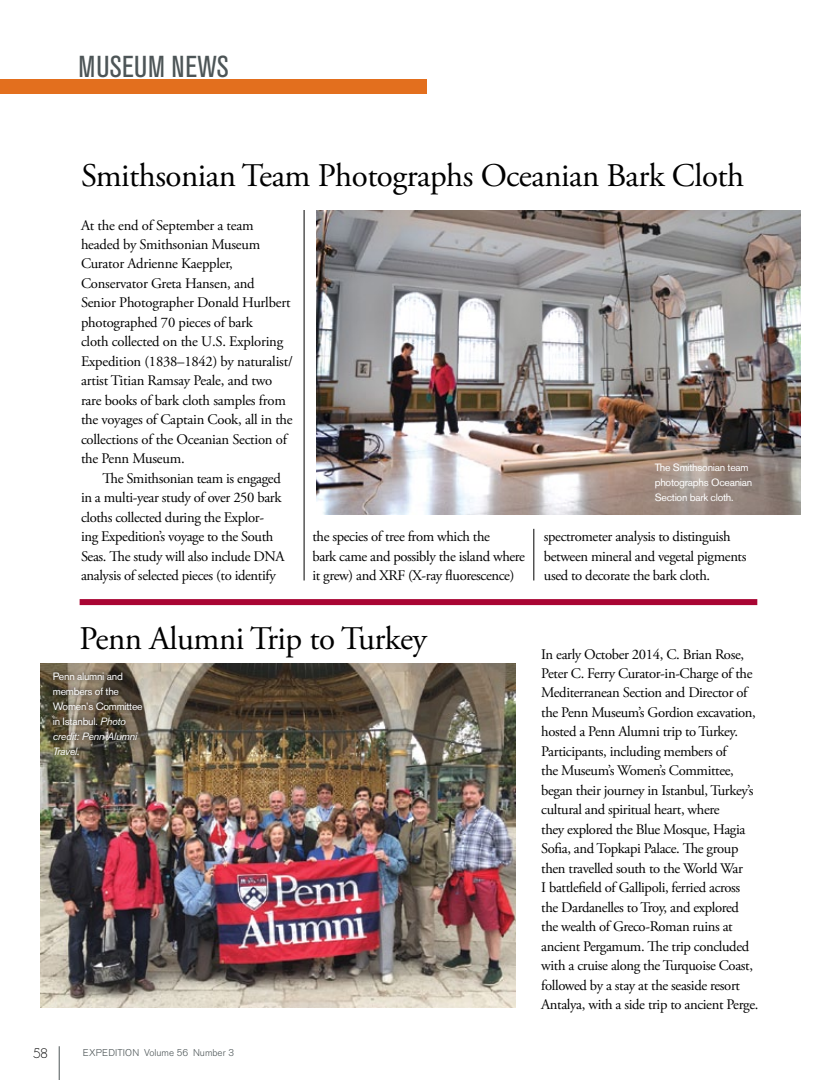
<style>
.page{position:relative;width:837px;height:1080px;background:#fff}
.page>*{position:absolute;margin:0;border:0;box-sizing:border-box;transform-origin:0 0}
.t1{font:33px "Adobe Garamond Pro";letter-spacing:-.015em;color:#000}
.t2{font:condensed 30px "Akzidenz Grotesk BE";letter-spacing:.01em;color:#4d5557}
.t3{font:14.7px/19.5px "Adobe Garamond Pro";letter-spacing:-.025em;color:#000}
.t4{font:13.5px "Alexandria";color:#000}
.t5{font:10.5px/15px "Akzidenz Grotesk BE";letter-spacing:-.025em;color:#fff}
.t6{font:300 9.75px "Akzidenz Grotesk BE";color:#4d5557}
.s1{font-style:italic}
</style>
<div class="page">
<hr style="left:59px;top:1046px;width:1px;height:34px;background:#4d5557">
<div style="left:0;top:79px;width:427px;height:15px;background:#e36f1e"></div>
<img style="left:40px;top:664px;width:475px;height:344px">
<div style="left:48px;top:667px;width:99px;height:93px;background:#000;opacity:.75"></div>
<hr style="left:533px;top:529px;width:1px;height:51px;background:#000">
<hr style="left:304px;top:210px;width:1px;height:370px;background:#000">
<div style="left:80px;top:599px;width:677px;height:6px;background:#a90533"></div>
<img style="left:317px;top:210px;width:483px;height:304px">
<h2 class="t2" style="left:79px;top:49px;width:152px">MUSEUM NEWS</h2>
<h1 class="t1" style="left:81px;top:156px;width:665px">Smithsonian Team Photographs Oceanian Bark Cloth</h1>
<p class="t3" style="left:81px;top:216px;width:213px">At the end of September a team headed by Smithsonian Museum<br>Curator Adrienne Kaeppler,<br>Conservator Greta Hansen, and<br>Senior Photographer Donald Hurlbert photographed 70 pieces of bark<br>cloth collected on the U.S. Exploring<br>Expedition (1838–1842) by naturalist/ artist Titian Ramsay Peale, and two rare books of bark cloth samples from the voyages of Captain Cook, all in the collections of the Oceanian Section of the Penn Museum.</p>
<p class="t3" style="left:81px;top:469px;width:205px;text-indent:22px">The Smithsonian team is engaged in a multi-year study of over 250 bark cloths collected during the Explor&shy;ing Expedition’s voyage to the South Seas. The study will also include DNA analysis of selected pieces (to identify</p>
<p class="t5" style="left:655px;top:460px;width:99px">The Smithsonian team photographs Oceanian<br>Section bark cloth.</p>
<p class="t3" style="left:312px;top:528px;width:214px">the species of tree from which the<br>bark came and possibly the island where it grew) and XRF (X-ray fluorescence)</p>
<p class="t3" style="left:544px;top:528px;width:204px">spectrometer analysis to distinguish between mineral and vegetal pigments used to decorate the bark cloth.</p>
<h1 class="t1" style="left:80px;top:618px;width:349px">Penn Alumni Trip to Turkey</h1>
<p class="t5" style="left:53px;top:669px;width:91px">Penn alumni and members of the<br>Women’s Committee in Istanbul. <span class="s1">Photo credit: Penn Alumni<br>Travel.</span></p>
<p class="t4" style="left:33px;top:1046px;width:16px">58</p>
<p class="t6" style="left:83px;top:1047px;width:153px">EXPEDITION Volume 56 Number 3</p>
<p class="t3" style="left:541px;top:645px;width:219px">In early October 2014, C. Brian Rose, Peter C. Ferry Curator-in-Charge of the Mediterranean Section and Director of the Penn Museum’s Gordion excavation, hosted a Penn Alumni trip to Turkey.<br>Participants, including members of<br>the Museum’s Women’s Committee, began their journey in Istanbul, Turkey’s cultural and spiritual heart, where<br>they explored the Blue Mosque, Hagia Sofia, and Topkapi Palace. The group then travelled south to the World War<br>I battlefield of Gallipoli, ferried across the Dardanelles to Troy, and explored the wealth of Greco-Roman ruins at ancient Pergamum. The trip concluded with a cruise along the Turquoise Coast, followed by a stay at the seaside resort Antalya, with a side trip to ancient Perge.</p>
</div>
